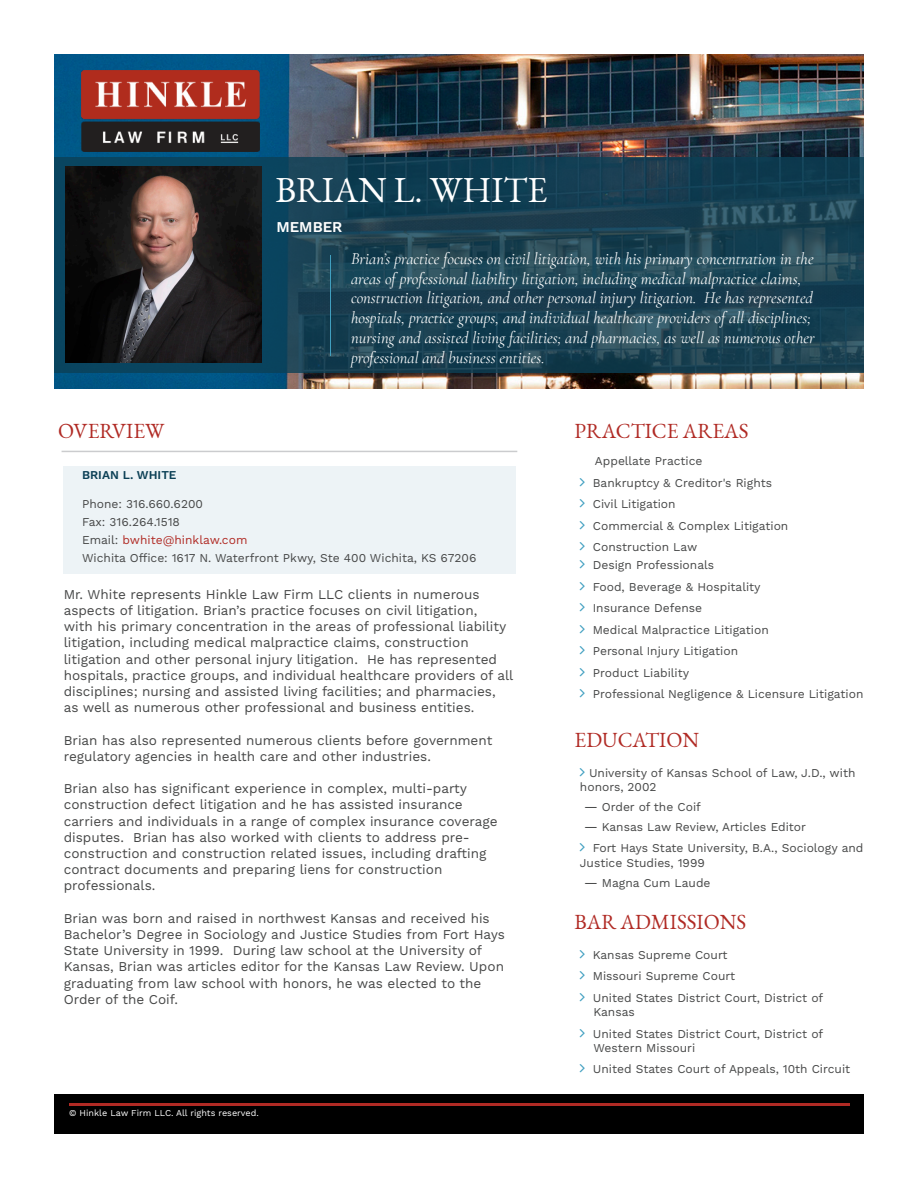
<style>
.page{position:relative;width:918px;height:1188px;background:#fff}
.page>*{position:absolute;margin:0;border:0;box-sizing:border-box;transform-origin:0 0}
.t1{font:35.7px "EB Garamond";color:#fff}
.t2{font:21px "EB Garamond";color:#b02a24}
.t3{font:italic 16.5px/19.8px "Cormorant Garamond";color:#fff}
.t4{font:600 15px "Work Sans";color:#fff}
.t5{font:13.5px/16.2px "Work Sans";color:#464747}
.t6{font:12px/14.4px "Work Sans";color:#464747}
.t7{font:12px "Work Sans";color:#b02a24}
.t8{font:600 12px "Work Sans";color:#0c4056}
.t9{font:9px "Work Sans";color:#fff}
.s1{color:#464747}
.s2{font-size:13.5px}
</style>
<div class="page">
<div style="left:54px;top:1094px;width:810px;height:40px;background:#000"></div>
<hr style="left:69px;top:1104px;width:781px;height:2px;background:#b02a24">
<img style="left:54px;top:54px;width:810px;height:335px">
<img style="left:82px;top:70px;width:177px;height:81px">
<svg style="left:54px;top:157px;width:810px;height:216px;background:#194254"></svg>
<hr style="left:62px;top:451px;width:455px;height:1px;background:#cbccce">
<div style="left:63px;top:466px;width:452px;height:107px;background:#edf3f6"></div>
<img style="left:66px;top:166px;width:196px;height:196px">
<hr style="left:330px;top:256px;width:1px;height:100px;background:#409fc0">
<p class="t1" style="left:275px;top:167px;width:274px">BRIAN L. WHITE</p>
<p class="t4" style="left:276px;top:218px;width:67px">MEMBER</p>
<p class="t2" style="left:58px;top:417px;width:108px">OVERVIEW</p>
<p class="t3" style="left:351px;top:249px;width:465px">Brian’s practice focuses on civil litigation, with his primary concentration in the areas of professional liability litigation, including medical malpractice claims, construction litigation, and other personal injury litigation. He has represented hospitals, practice groups, and individual healthcare providers of all disciplines; nursing and assisted living facilities; and pharmacies, as well as numerous other professional and business entities.</p>
<p class="t2" style="left:575px;top:417px;width:176px">PRACTICE AREAS</p>
<p class="t8" style="left:82px;top:468px;width:96px">BRIAN L. WHITE</p>
<p class="t6" style="left:82px;top:497px;width:122px">Phone: 316.660.6200</p>
<p class="t6" style="left:82px;top:515px;width:99px">Fax: 316.264.1518</p>
<p class="t7" style="left:82px;top:533px;width:167px"><span class="s1">Email:</span> bwhite@hinklaw.com</p>
<p class="t6" style="left:82px;top:551px;width:396px">Wichita Office: 1617 N. Waterfront Pkwy, Ste 400 Wichita, KS 67206</p>
<p class="t5" style="left:64px;top:587px;width:451px">Mr. White represents Hinkle Law Firm LLC clients in numerous aspects of litigation. Brian’s practice focuses on civil litigation,<br>with his primary concentration in the areas of professional liability litigation, including medical malpractice claims, construction litigation and other personal injury litigation. He has represented hospitals, practice groups, and individual healthcare providers of all disciplines; nursing and assisted living facilities; and pharmacies, as well as numerous other professional and business entities.</p>
<p class="t5" style="left:64px;top:733px;width:430px">Brian has also represented numerous clients before government regulatory agencies in health care and other industries.</p>
<p class="t5" style="left:64px;top:781px;width:436px">Brian also has significant experience in complex, multi-party construction defect litigation and he has assisted insurance carriers and individuals in a range of complex insurance coverage disputes. Brian has also worked with clients to address pre&shy;construction and construction related issues, including drafting contract documents and preparing liens for construction professionals.</p>
<p class="t5" style="left:64px;top:911px;width:428px">Brian was born and raised in northwest Kansas and received his</p>
<p class="t5" style="left:64px;top:927px;width:443px">Bachelor’s Degree in Sociology and Justice Studies from Fort Hays State University in 1999. During law school at the University of Kansas, Brian was articles editor for the Kansas Law Review. Upon graduating from law school with honors, he was elected to the Order of the Coif.</p>
<p class="t9" style="left:69px;top:1108px;width:191px">© Hinkle Law Firm LLC. All rights reserved.</p>
<p class="t6" style="left:595px;top:455px;width:109px">Appellate Practice</p>
<p class="t6" style="left:593px;top:476px;width:181px">Bankruptcy &amp; Creditor's Rights</p>
<p class="t6" style="left:593px;top:498px;width:84px">Civil Litigation</p>
<p class="t6" style="left:593px;top:519px;width:197px">Commercial &amp; Complex Litigation</p>
<p class="t6" style="left:593px;top:539px;width:123px;line-height:18px">Construction Law<br>Design Professionals</p>
<p class="t6" style="left:593px;top:580px;width:169px">Food, Beverage &amp; Hospitality</p>
<p class="t6" style="left:593px;top:602px;width:111px">Insurance Defense</p>
<p class="t6" style="left:593px;top:623px;width:177px">Medical Malpractice Litigation</p>
<p class="t6" style="left:593px;top:645px;width:147px">Personal Injury Litigation</p>
<p class="t6" style="left:593px;top:666px;width:98px">Product Liability</p>
<p class="t6" style="left:593px;top:688px;width:272px">Professional Negligence &amp; Licensure Litigation</p>
<p class="t2" style="left:575px;top:727px;width:126px">EDUCATION</p>
<p class="t6" style="left:580px;top:766px;width:277px;text-indent:9px">University of Kansas School of Law, J.D., with honors, 2002</p>
<p class="t6" style="left:584px;top:800px;width:118px"><span class="s2">—</span> Order of the Coif</p>
<p class="t6" style="left:584px;top:820px;width:224px"><span class="s2">—</span> Kansas Law Review, Articles Editor</p>
<p class="t6" style="left:580px;top:842px;width:285px;text-indent:13px">Fort Hays State University, B.A., Sociology and<br>Justice Studies, 1999</p>
<p class="t6" style="left:584px;top:876px;width:128px"><span class="s2">—</span> Magna Cum Laude</p>
<p class="t2" style="left:575px;top:908px;width:173px">BAR ADMISSIONS</p>
<p class="t6" style="left:593px;top:948px;width:136px">Kansas Supreme Court</p>
<p class="t6" style="left:593px;top:969px;width:144px">Missouri Supreme Court</p>
<p class="t6" style="left:593px;top:991px;width:232px">United States District Court, District of<br>Kansas</p>
<p class="t6" style="left:593px;top:1027px;width:232px">United States District Court, District of<br>Western Missouri</p>
<p class="t6" style="left:593px;top:1063px;width:259px">United States Court of Appeals, 10th Circuit</p>
</div>
